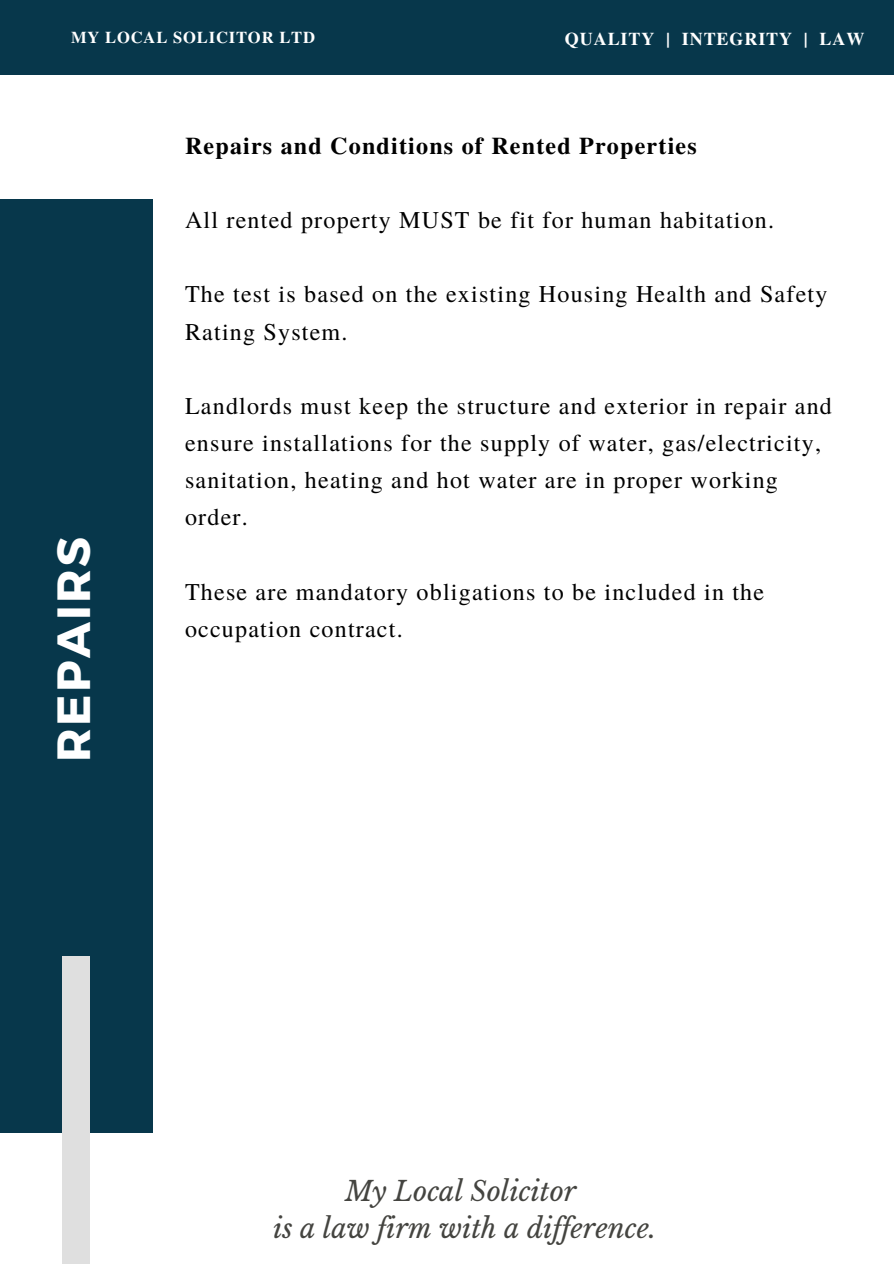
<style>
.page{position:relative;width:894px;height:1264px;background:#fff}
.page>*{position:absolute;margin:0;border:0;box-sizing:border-box;transform-origin:0 0}
.t1{font:700 46.5px "Montserrat";letter-spacing:.05em;color:#fff}
.t2{font:italic 27px/37.2px "Libre Baskerville";color:#444440;text-align:center}
.t3{font:24px/37.2px "Te X Gyre Termes";letter-spacing:.05em;color:#000}
.t4{font:700 24px "Te X Gyre Termes";letter-spacing:.05em;color:#000}
.t5{font:700 18px "Te X Gyre Termes";letter-spacing:.05em;color:#fff}
.t6{font:700 16.5px "Te X Gyre Termes";letter-spacing:.05em;color:#fff}
</style>
<div class="page">
<div style="left:0;top:0;width:893px;height:74px;background:#07374b"></div>
<div style="left:0;top:199px;width:153px;height:933px;background:#07374b"></div>
<div style="left:62px;top:955px;width:27px;height:308px;background:#dfdfdf"></div>
<p class="t6" style="left:71px;top:25px;width:245px">MY LOCAL SOLICITOR LTD</p>
<p class="t5" style="left:564px;top:24px;width:301px">QUALITY | INTEGRITY | LAW</p>
<p class="t4" style="left:185px;top:127px;width:513px">Repairs and Conditions of Rented Properties</p>
<p class="t3" style="left:185px;top:200px;width:590px">All rented property MUST be fit for human habitation.</p>
<p class="t3" style="left:185px;top:274px;width:643px">The test is based on the existing Housing Health and Safety<br>Rating System.</p>
<h1 class="t1" style="left:43px;top:761px;width:226px;rotate:-90deg">REPAIRS</h1>
<p class="t3" style="left:185px;top:386px;width:648px">Landlords must keep the structure and exterior in repair and ensure installations for the supply of water, gas/electricity, sanitation, heating and hot water are in proper working order.</p>
<p class="t3" style="left:185px;top:572px;width:580px">These are mandatory obligations to be included in the occupation contract.</p>
<p class="t2" style="left:273px;top:1172px;width:384px">My Local Solicitor<br>is a law firm with a dif erence.</p>
</div>
